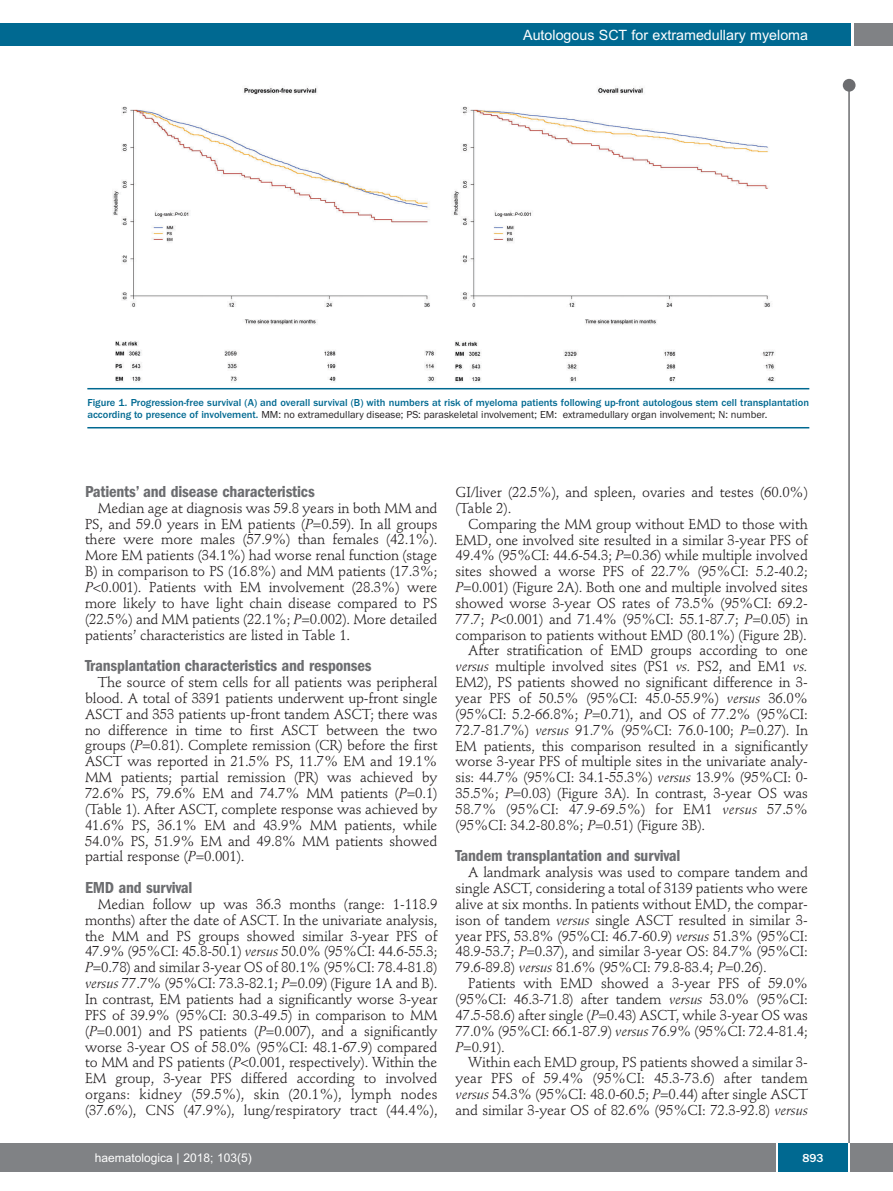
<style>
.page{position:relative;width:893px;height:1191px;background:#fff}
.page>*{position:absolute;margin:0;border:0;box-sizing:border-box;transform-origin:0 0}
.t1{font:600 condensed 16.5px "Franklin Gothic";letter-spacing:-.01em;color:#6c6d70}
.t2{font:14.25px/15.9px "Stempel Schneidler";letter-spacing:-.01em;color:#231f20;text-align:justify}
.t3{font:14.25px "Stempel Schneidler";letter-spacing:.01em;color:#231f20}
.t4{font:14.25px "Arial";color:#fff}
.t5{font:12px "Arial";color:#fff}
.t6{font:500 12px "Franklin Gothic";color:#fff}
.t7{font:500 10.5px/12px "Franklin Gothic";color:#006991}
.s1{font-weight:400;color:#231f20}
.s2{font-style:italic}
</style>
<div class="page">
<div style="left:843px;top:79px;width:12px;height:13px;background:#6c6d70;border-radius:50%"></div>
<hr style="left:848px;top:81px;width:2px;height:1062px;background:#6c6d70">
<div style="left:854px;top:23px;width:39px;height:22px;background:#808285"></div>
<div style="left:1px;top:23px;width:849px;height:22px;background:#006991"></div>
<div style="left:0;top:1143px;width:893px;height:28px;background:#808285"></div>
<div style="left:778px;top:1143px;width:70px;height:28px;background:#006991"></div>
<hr style="left:776px;top:1143px;width:2px;height:28px;background:#fff">
<hr style="left:848px;top:1143px;width:2px;height:28px;background:#fff">
<hr style="left:0;top:23px;width:2px;height:22px;background:#006991">
<img style="left:109px;top:87px;width:670px;height:303px">
<hr style="left:87px;top:388px;width:722px;height:1px;background:#006991">
<hr style="left:87px;top:427px;width:722px;height:1px;background:#006991">
<p class="t4" style="left:523px;top:27px;width:286px">Autologous SCT for extramedullary myeloma</p>
<p class="t7" style="left:87px;top:397px;width:723px">Figure 1. Progression-free survival (A) and overall survival (B) with numbers at risk of myeloma patients following up-front autologous stem cell transplantation according to presence of involvement. <span class="s1">MM: no extramedullary disease; PS: paraskeletal involvement; EM: extramedullary organ involvement; N: number.</span></p>
<p class="t1" style="left:85px;top:486px;width:231px">Patients’ and disease characteristics</p>
<p class="t2" style="left:85px;top:501px;width:354px;text-indent:13px">Median age at diagnosis was 59.8 years in both MM and PS, and 59.0 years in EM patients (<span class="s2">P</span>=0.59). In all groups there were more males (57.9%) than females (42.1%).<br>More EM patients (34.1%) had worse renal function (stage B) in comparison to PS (16.8%) and MM patients (17.3%; <span class="s2">P</span>&lt;0.001). Patients with EM involvement (28.3%) were more likely to have light chain disease compared to PS (22.5%) and MM patients (22.1%; <span class="s2">P</span>=0.002). More detailed patients’ characteristics are listed in Table 1.</p>
<p class="t1" style="left:85px;top:660px;width:288px">Transplantation characteristics and responses</p>
<p class="t2" style="left:85px;top:675px;width:354px;text-indent:13px">The source of stem cells for all patients was peripheral blood. A total of 3391 patients underwent up-front single ASCT and 353 patients up-front tandem ASCT; there was no difference in time to first ASCT between the two groups (<span class="s2">P</span>=0.81). Complete remission (CR) before the first ASCT was reported in 21.5% PS, 11.7% EM and 19.1% MM patients; partial remission (PR) was achieved by 72.6% PS, 79.6% EM and 74.7% MM patients (<span class="s2">P</span>=0.1) (Table 1). After ASCT, complete response was achieved by 41.6% PS, 36.1% EM and 43.9% MM patients, while 54.0% PS, 51.9% EM and 49.8% MM patients showed partial response (<span class="s2">P</span>=0.001).</p>
<p class="t1" style="left:85px;top:882px;width:109px">EMD and survival</p>
<p class="t2" style="left:85px;top:897px;width:354px;text-indent:13px">Median follow up was 36.3 months (range: 1-118.9 months) after the date of ASCT. In the univariate analysis, the MM and PS groups showed similar 3-year PFS of 47.9% (95%CI: 45.8-50.1) <span class="s2">versus</span> 50.0% (95%CI: 44.6-55.3; <span class="s2">P</span>=0.78) and similar 3-year OS of 80.1% (95%CI: 78.4-81.8) <span class="s2">versus</span> 77.7% (95%CI: 73.3-82.1; <span class="s2">P</span>=0.09) (Figure 1A and B).<br>In contrast, EM patients had a significantly worse 3-year PFS of 39.9% (95%CI: 30.3-49.5) in comparison to MM (<span class="s2">P</span>=0.001) and PS patients (<span class="s2">P</span>=0.007), and a significantly worse 3-year OS of 58.0% (95%CI: 48.1-67.9) compared to MM and PS patients (<span class="s2">P</span>&lt;0.001, respectively). Within the EM group, 3-year PFS differed according to involved organs: kidney (59.5%), skin (20.1%), lymph nodes (37.6%), CNS (47.9%), lung/respiratory tract (44.4%),</p>
<p class="t2" style="left:455px;top:485px;width:354px">GI/liver (22.5%), and spleen, ovaries and testes (60.0%) (Table 2).</p>
<p class="t2" style="left:468px;top:517px;width:341px">Comparing the MM group without EMD to those with</p>
<p class="t2" style="left:455px;top:533px;width:354px">EMD, one involved site resulted in a similar 3-year PFS of</p>
<p class="t2" style="left:455px;top:549px;width:354px">49.4% (95%CI: 44.6-54.3; <span class="s2">P</span>=0.36) while multiple involved</p>
<p class="t2" style="left:455px;top:565px;width:354px">sites showed a worse PFS of 22.7% (95%CI: 5.2-40.2;</p>
<p class="t2" style="left:455px;top:580px;width:354px"><span class="s2">P</span>=0.001) (Figure 2A). Both one and multiple involved sites</p>
<p class="t2" style="left:455px;top:596px;width:354px">showed worse 3-year OS rates of 73.5% (95%CI: 69.2-</p>
<p class="t2" style="left:455px;top:612px;width:354px">77.7; <span class="s2">P</span>&lt;0.001) and 71.4% (95%CI: 55.1-87.7; <span class="s2">P</span>=0.05) in</p>
<p class="t2" style="left:455px;top:628px;width:353px">comparison to patients without EMD (80.1%) (Figure 2B).</p>
<p class="t2" style="left:468px;top:644px;width:341px">After stratification of EMD groups according to one</p>
<p class="t2" style="left:455px;top:660px;width:354px"><span class="s2">versus</span> multiple involved sites (PS1 <span class="s2">vs.</span> PS2, and EM1 <span class="s2">vs.</span></p>
<p class="t2" style="left:455px;top:675px;width:354px">EM2), PS patients showed no significant difference in 3-</p>
<p class="t2" style="left:455px;top:691px;width:354px">year PFS of 50.5% (95%CI: 45.0-55.9%) <span class="s2">versus</span> 36.0%</p>
<p class="t2" style="left:455px;top:707px;width:354px">(95%CI: 5.2-66.8%; <span class="s2">P</span>=0.71), and OS of 77.2% (95%CI:</p>
<p class="t2" style="left:455px;top:723px;width:354px">72.7-81.7%) <span class="s2">versus</span> 91.7% (95%CI: 76.0-100; <span class="s2">P</span>=0.27). In</p>
<p class="t2" style="left:455px;top:739px;width:354px">EM patients, this comparison resulted in a significantly</p>
<p class="t2" style="left:455px;top:755px;width:354px">worse 3-year PFS of multiple sites in the univariate analy-</p>
<p class="t2" style="left:455px;top:771px;width:354px">sis: 44.7% (95%CI: 34.1-55.3%) <span class="s2">versus</span> 13.9% (95%CI: 0-</p>
<p class="t2" style="left:455px;top:786px;width:354px">35.5%; <span class="s2">P</span>=0.03) (Figure 3A). In contrast, 3-year OS was</p>
<p class="t3" style="left:455px;top:803px;width:354px">58.7% (95%CI: 47.9-69.5%) for EM1 <span class="s2">versus</span> 57.5%</p>
<p class="t2" style="left:455px;top:818px;width:251px">(95%CI: 34.2-80.8%; <span class="s2">P</span>=0.51) (Figure 3B).</p>
<p class="t1" style="left:455px;top:850px;width:226px">Tandem transplantation and survival</p>
<p class="t2" style="left:455px;top:865px;width:354px;text-indent:13px">A landmark analysis was used to compare tandem and single ASCT, considering a total of 3139 patients who were alive at six months. In patients without EMD, the compar&shy;ison of tandem <span class="s2">versus</span> single ASCT resulted in similar 3- year PFS, 53.8% (95%CI: 46.7-60.9) <span class="s2">versus</span> 51.3% (95%CI:<br>48.9-53.7; <span class="s2">P</span>=0.37), and similar 3-year OS: 84.7% (95%CI:<br>79.6-89.8) <span class="s2">versus</span> 81.6% (95%CI: 79.8-83.4; <span class="s2">P</span>=0.26).</p>
<p class="t2" style="left:455px;top:976px;width:354px;text-indent:13px">Patients with EMD showed a 3-year PFS of 59.0% (95%CI: 46.3-71.8) after tandem <span class="s2">versus</span> 53.0% (95%CI:<br>47.5-58.6) after single (<span class="s2">P</span>=0.43) ASCT, while 3-year OS was 77.0% (95%CI: 66.1-87.9) <span class="s2">versus</span> 76.9% (95%CI: 72.4-81.4; <span class="s2">P</span>=0.91).</p>
<p class="t2" style="left:455px;top:1056px;width:354px;text-indent:13px">Within each EMD group, PS patients showed a similar 3- year PFS of 59.4% (95%CI: 45.3-73.6) after tandem <span class="s2">versus</span> 54.3% (95%CI: 48.0-60.5; <span class="s2">P</span>=0.44) after single ASCT and similar 3-year OS of 82.6% (95%CI: 72.3-92.8) <span class="s2">versus</span></p>
<p class="t5" style="left:95px;top:1150px;width:158px">haematologica | 2018; 103(5)</p>
<p class="t6" style="left:802px;top:1150px;width:23px">893</p>
</div>
